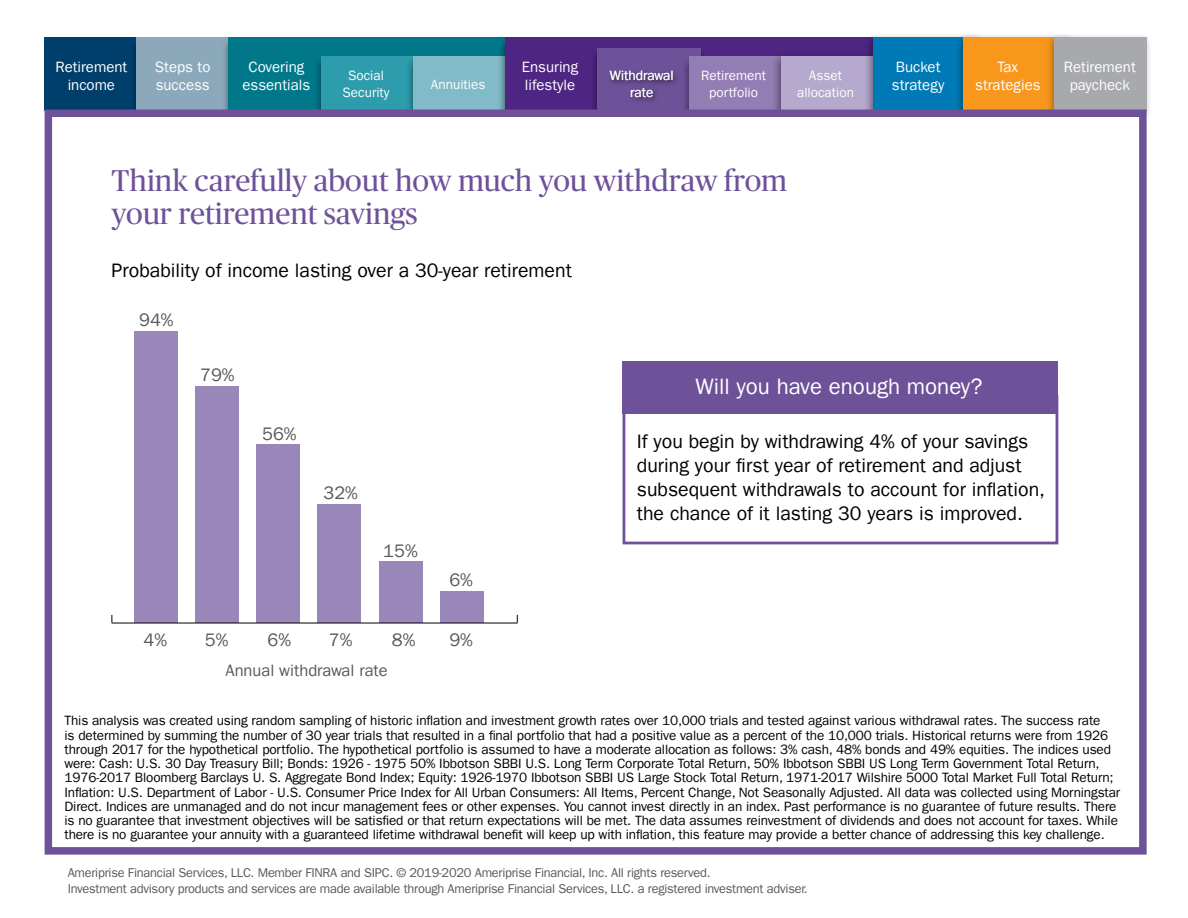
<style>
.page{position:relative;width:1188px;height:918px;background:#fff}
.page>*{position:absolute;margin:0;border:0;box-sizing:border-box;transform-origin:0 0}
.t1{font:30px/33px "Publico Headline Ofc";color:#6e5299}
.t2{font:22.35px "ITC Frank Goth For AMPF";color:#fff}
.t3{font:19.5px/24px "ITC Frank Goth For AMPF";color:#000}
.t4{font:18.15px "ITC Frank Goth For AMPF";color:#58585b}
.t5{font:16.5px "ITC Frank Goth For AMPF";color:#58585b}
.t6{font:15px/18px "ITC Frank Goth For AMPF";color:#fff;text-align:center}
.t7{font:13.5px/14.2px "ITC Frank Goth For AMPF";letter-spacing:-.01em;color:#000}
.t8{font:13.5px/16.5px "ITC Frank Goth For AMPF";color:#fff;text-align:center}
.t9{font:12.75px/15.8px "ITC Frank Goth For AMPF";letter-spacing:-.02em;color:#58585b}
</style>
<div class="page">
<div style="left:45px;top:38px;width:108px;height:73px;background:#003f6b"></div>
<div style="left:129px;top:36px;width:129px;height:89px;background:#000;opacity:.55"></div>
<div style="left:137px;top:38px;width:113px;height:73px;background:#8ca9bc"></div>
<div style="left:221px;top:36px;width:311px;height:89px;background:#000;opacity:.55"></div>
<div style="left:229px;top:38px;width:296px;height:73px;background:#00788a"></div>
<div style="left:313px;top:55px;width:126px;height:70px;background:#000;opacity:.55"></div>
<div style="left:321px;top:57px;width:110px;height:54px;background:#2d9cac"></div>
<div style="left:405px;top:55px;width:118px;height:70px;background:#000;opacity:.55"></div>
<div style="left:413px;top:57px;width:102px;height:54px;background:#80bbc7"></div>
<div style="left:497px;top:36px;width:386px;height:89px;background:#000;opacity:.55"></div>
<div style="left:505px;top:38px;width:371px;height:73px;background:#4f2583"></div>
<div style="left:589px;top:47px;width:119px;height:78px;background:#000;opacity:.55"></div>
<div style="left:597px;top:49px;width:103px;height:62px;background:#6e5299"></div>
<div style="left:681px;top:55px;width:164px;height:70px;background:#000;opacity:.55"></div>
<div style="left:689px;top:57px;width:148px;height:54px;background:#927db4"></div>
<div style="left:771px;top:51px;width:130px;height:70px;background:#000;opacity:.45"></div>
<div style="left:781px;top:57px;width:114px;height:54px;background:#b5a9ce"></div>
<div style="left:864px;top:32px;width:121px;height:89px;background:#000;opacity:.45"></div>
<div style="left:873px;top:38px;width:106px;height:73px;background:#007ab6"></div>
<div style="left:954px;top:32px;width:124px;height:89px;background:#000;opacity:.45"></div>
<div style="left:964px;top:38px;width:108px;height:73px;background:#f8971c"></div>
<div style="left:1045px;top:32px;width:107px;height:89px;background:#000;opacity:.35"></div>
<div style="left:1055px;top:38px;width:92px;height:73px;background:#a7a9ac"></div>
<div style="left:57px;top:112px;width:1084px;height:29px;background:#fff"></div>
<div style="left:45px;top:110px;width:1102px;height:745px;border:8px solid #6e5299"></div>
<div style="left:134px;top:331px;width:44px;height:292px;background:#9a87ba"></div>
<div style="left:196px;top:387px;width:43px;height:236px;background:#9a87ba"></div>
<div style="left:257px;top:444px;width:43px;height:179px;background:#9a87ba"></div>
<div style="left:318px;top:504px;width:43px;height:119px;background:#9a87ba"></div>
<div style="left:379px;top:561px;width:43px;height:62px;background:#9a87ba"></div>
<div style="left:440px;top:591px;width:43px;height:32px;background:#9a87ba"></div>
<hr style="left:112px;top:623px;width:406px;height:1px;background:#000">
<div style="left:623px;top:395px;width:435px;height:149px;background:#fff;border:3px solid #6e5299"></div>
<div style="left:623px;top:362px;width:435px;height:52px;background:#6e5299"></div>
<div style="left:606px;top:68px;width:74px;height:36px;background:#000;opacity:.65"></div>
<p class="t6" style="left:55px;top:58px;width:73px">Retirement income</p>
<p class="t6" style="left:155px;top:58px;width:57px;text-align:left">Steps to success</p>
<p class="t8" style="left:343px;top:68px;width:48px">Social<br>Security</p>
<p class="t6" style="left:242px;top:58px;width:69px">Covering essentials</p>
<p class="t8" style="left:431px;top:76px;width:56px">Annuities</p>
<p class="t8" style="left:701px;top:68px;width:66px">Retirement portfolio</p>
<p class="t8" style="left:797px;top:68px;width:58px">Asset allocation</p>
<p class="t6" style="left:892px;top:58px;width:54px;text-align:left">Bucket strategy</p>
<p class="t6" style="left:975px;top:58px;width:67px">Tax strategies</p>
<p class="t6" style="left:1064px;top:58px;width:73px">Retirement paycheck</p>
<p class="t6" style="left:522px;top:58px;width:58px;text-align:left">Ensuring lifestyle</p>
<p class="t8" style="left:610px;top:68px;width:65px">Withdrawal rate</p>
<h1 class="t1" style="left:112px;top:162px;width:677px">Think carefully about how much you withdraw from your retirement savings</h1>
<h3 class="t3" style="left:112px;top:258px;width:462px">Probability of income lasting over a 30-year retirement</h3>
<h3 class="t4" style="left:139px;top:309px;width:36px">94%</h3>
<h3 class="t4" style="left:200px;top:364px;width:36px">79%</h3>
<h3 class="t4" style="left:262px;top:423px;width:36px">56%</h3>
<h3 class="t4" style="left:323px;top:482px;width:36px">32%</h3>
<h3 class="t4" style="left:383px;top:540px;width:36px">15%</h3>
<h3 class="t4" style="left:449px;top:569px;width:25px">6%</h3>
<h3 class="t4" style="left:144px;top:629px;width:25px">4%</h3>
<h3 class="t4" style="left:205px;top:629px;width:25px">5%</h3>
<h3 class="t4" style="left:268px;top:629px;width:25px">6%</h3>
<h3 class="t4" style="left:329px;top:629px;width:25px">7%</h3>
<h3 class="t4" style="left:392px;top:629px;width:25px">8%</h3>
<h3 class="t4" style="left:449px;top:629px;width:25px">9%</h3>
<p class="t5" style="left:226px;top:660px;width:164px">Annual withdrawal rate</p>
<h2 class="t2" style="left:695px;top:373px;width:288px">Will you have enough money?</h2>
<h3 class="t3" style="left:637px;top:430px;width:410px">If you begin by withdrawing 4% of your savings during your first year of retirement and adjust subsequent withdrawals to account for inflation, the chance of it lasting 30 years is improved.</h3>
<p class="t7" style="left:64px;top:714px;width:1057px">This analysis was created using random sampling of historic inflation and investment growth rates over 10,000 trials and tested against various withdrawal rates. The success rate<br>is determined by summing the number of 30 year trials that resulted in a final portfolio that had a positive value as a percent of the 10,000 trials. Historical returns were from 1926 through 2017 for the hypothetical portfolio. The hypothetical portfolio is assumed to have a moderate allocation as follows: 3% cash, 48% bonds and 49% equities. The indices used were: Cash: U.S. 30 Day Treasury Bill; Bonds: 1926 - 1975 50% Ibbotson SBBI U.S. Long Term Corporate Total Return, 50% Ibbotson SBBI US Long Term Government Total Return, 1976-2017 Bloomberg Barclays U. S. Aggregate Bond Index; Equity: 1926-1970 Ibbotson SBBI US Large Stock Total Return, 1971-2017 Wilshire 5000 Total Market Full Total Return; Inflation: U.S. Department of Labor - U.S. Consumer Price Index for All Urban Consumers: All Items, Percent Change, Not Seasonally Adjusted. All data was collected using Morningstar Direct. Indices are unmanaged and do not incur management fees or other expenses. You cannot invest directly in an index. Past performance is no guarantee of future results. There is no guarantee that investment objectives will be satisfied or that return expectations will be met. The data assumes reinvestment of dividends and does not account for taxes. While there is no guarantee your annuity with a guaranteed lifetime withdrawal benefit will keep up with inflation, this feature may provide a better chance of addressing this key challenge.</p>
<p class="t9" style="left:68px;top:865px;width:742px">Ameriprise Financial Services, LLC. Member FINRA and SIPC. © 2019-2020 Ameriprise Financial, Inc. All rights reserved.<br>Investment advisory products and services are made available through Ameriprise Financial Services, LLC. a registered investment adviser.</p>
</div>
